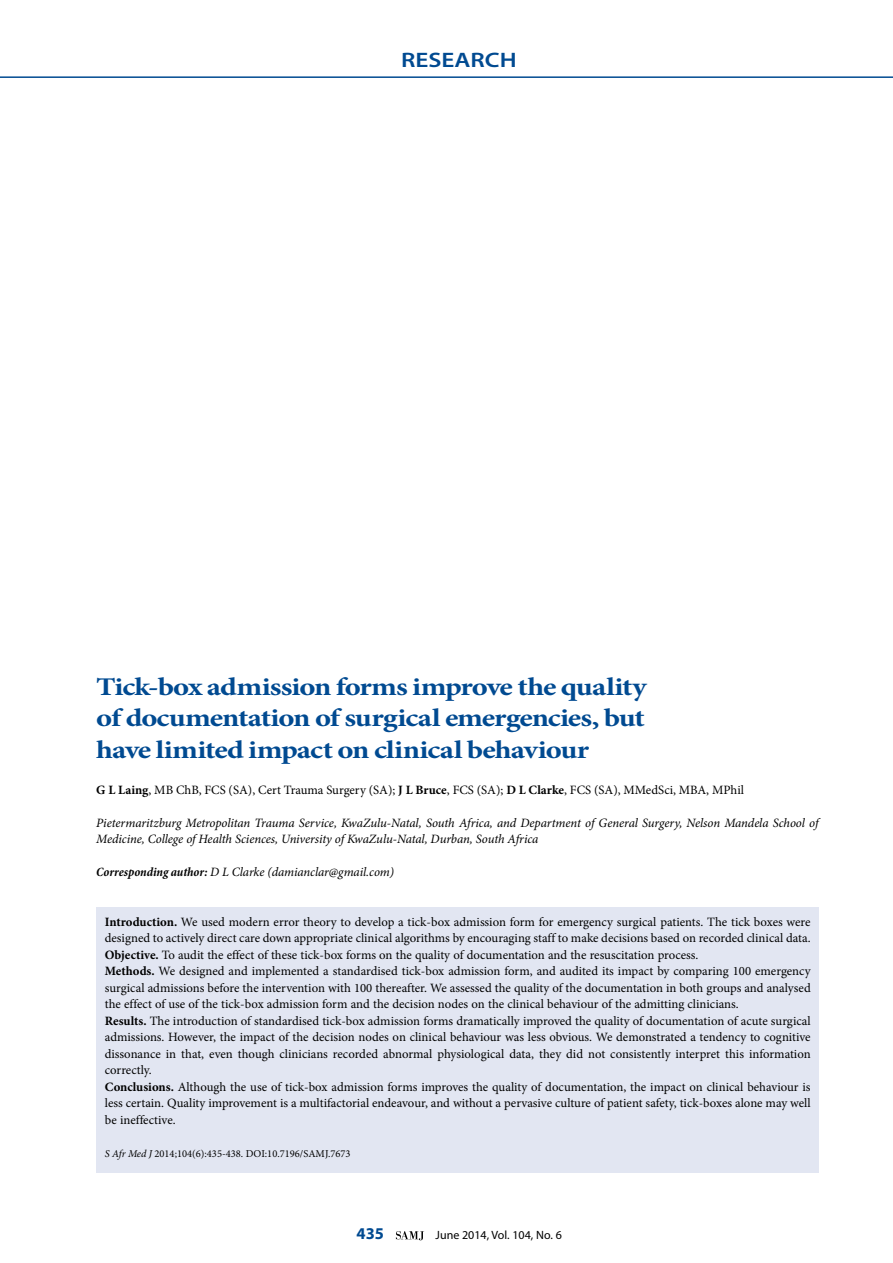
<style>
.page{position:relative;width:893px;height:1263px;background:#fff}
.page>*{position:absolute;margin:0;border:0;box-sizing:border-box;transform-origin:0 0}
.t1{font:700 25.5px/31.5px "Minion Pro";letter-spacing:-.03em;color:#004a91;text-align:justify;scale:1.2 1}
.t2{font:600 21px "Myriad Pro";color:#004a91;scale:1.2 1}
.t3{font:700 16.5px "Myriad Pro";color:#004a91}
.t4{font:12.75px/16.5px "Minion Pro";color:#000}
.t5{font:italic 12.75px/16.5px "Minion Pro";letter-spacing:-.005em;color:#000}
.t6{font:12px "Myriad Pro";color:#000}
.t7{font:10.5px "Minion Pro";color:#000}
.s1{font-weight:700}
.s2{font-weight:700;font-stretch:condensed}
.s3{font-style:italic}
</style>
<div class="page">
<hr style="left:0;top:76px;width:893px;height:2px;background:#004a91">
<svg style="left:396px;top:1231px;width:28px;height:9px"></svg>
<div style="left:96px;top:908px;width:723px;height:265px;background:#e2e6f2"></div>
<h2 class="t2" style="left:401px;top:47px;width:98px">RESEARCH</h2>
<h1 class="t1" style="left:96px;top:670px;width:460px">Tick-box admission forms improve the quality of documentation of surgical emergencies, but have limited impact on clinical behaviour</h1>
<p class="t4" style="left:96px;top:781px;width:649px"><span class="s1">G L Laing</span>, MB ChB, FCS (SA), Cert Trauma Surgery (SA); <span class="s1">J L Bruce</span>, FCS (SA); <span class="s1">D L Clarke</span>, FCS (SA), MMedSci, MBA, MPhil</p>
<p class="t5" style="left:96px;top:814px;width:724px">Pietermaritzburg Metropolitan Trauma Service, KwaZulu-Natal, South Africa, and Department of General Surgery, Nelson Mandela School of<br>Medicine, College of Health Sciences, University of KwaZulu-Natal, Durban, South Africa</p>
<p class="t5" style="left:96px;top:864px;width:299px"><span class="s2">Corresponding author:</span> D L Clarke (damianclar@gmail.com)</p>
<p class="t4" style="left:105px;top:913px;width:707px"><span class="s1">Introduction.</span> We used modern error theory to develop a tick-box admission form for emergency surgical patients. The tick boxes were designed to actively direct care down appropriate clinical algorithms by encouraging staff to make decisions based on recorded clinical data.<br><span class="s1">Objective.</span> To audit the effect of these tick-box forms on the quality of documentation and the resuscitation process.<br><span class="s1">Methods.</span> We designed and implemented a standardised tick-box admission form, and audited its impact by comparing 100 emergency surgical admissions before the intervention with 100 thereafter. We assessed the quality of the documentation in both groups and analysed the effect of use of the tick-box admission form and the decision nodes on the clinical behaviour of the admitting clinicians.<br><span class="s1">Results.</span> The introduction of standardised tick-box admission forms dramatically improved the quality of documentation of acute surgical admissions. However, the impact of the decision nodes on clinical behaviour was less obvious. We demonstrated a tendency to cognitive dissonance in that, even though clinicians recorded abnormal physiological data, they did not consistently interpret this information correctly.<br><span class="s1">Conclusions.</span> Although the use of tick-box admission forms improves the quality of documentation, the impact on clinical behaviour is less certain. Quality improvement is a multifactorial endeavour, and without a pervasive culture of patient safety, tick-boxes alone may well be ineffective.</p>
<p class="t7" style="left:105px;top:1146px;width:247px"><span class="s3">S Afr Med J</span> 2014;104(6):435-438. DOI:10.7196/SAMJ.7673</p>
<p class="t3" style="left:357px;top:1224px;width:29px">435</p>
<p class="t6" style="left:436px;top:1229px;width:128px">June 2014, Vol. 104, No. 6</p>
</div>
